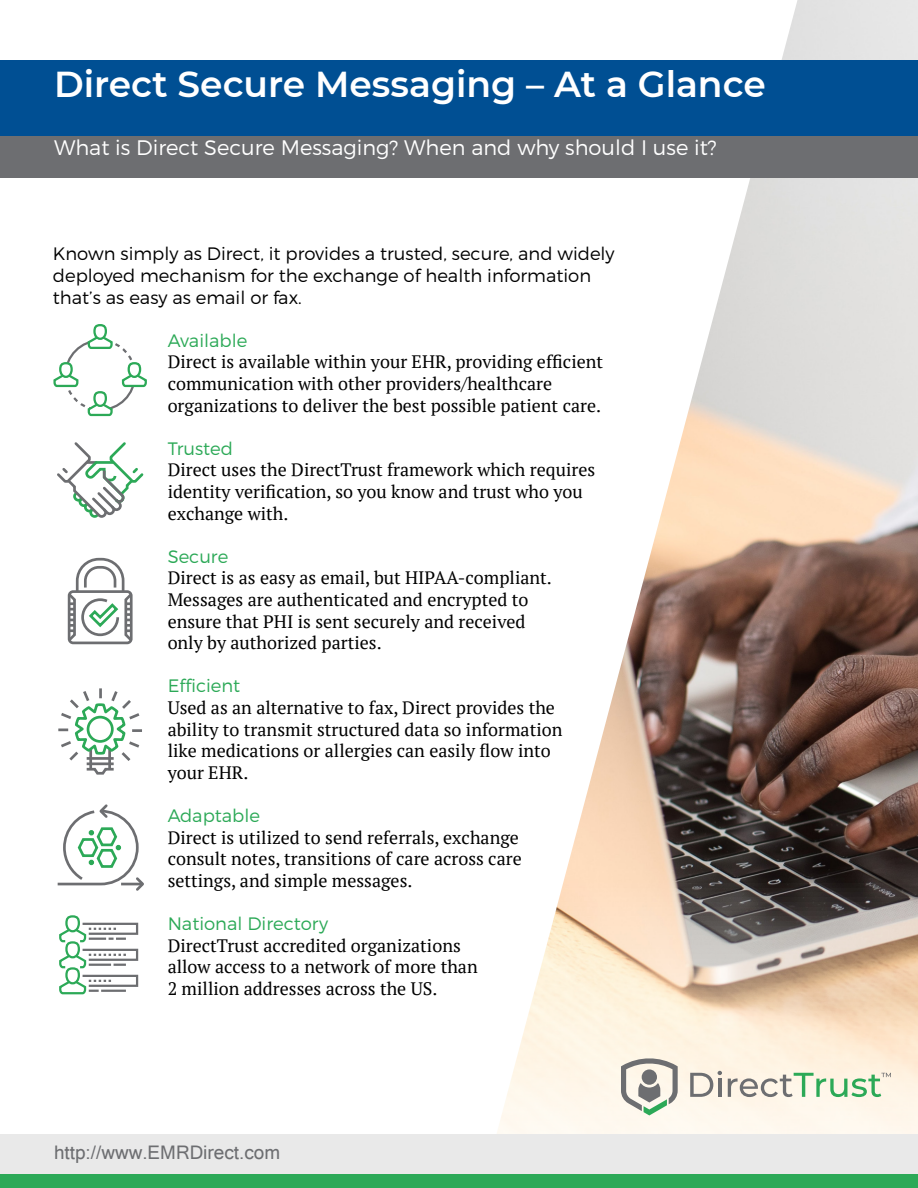
<style>
.page{position:relative;width:918px;height:1188px;background:#fff}
.page>*{position:absolute;margin:0;border:0;box-sizing:border-box;transform-origin:0 0}
.Page_Headline{font:600 36px "Montserrat";color:#fff}
.Page_Subhead{font:300 21px "Montserrat";color:#fff}
.t1{font:21px "Latha";color:#6d6e71}
.t2{font:18px/21.6px "PT Serif";color:#000}
.t3{font:300 18px/21.6px "Montserrat";color:#000}
.Subhead{font:300 18px "Montserrat";color:#2ca957}
</style>
<div class="page">
<img style="left:497px;top:0;width:421px;height:1134px">
<div style="left:0;top:67px;width:918px;height:110px;background:#6d6e71"></div>
<div style="left:0;top:1134px;width:918px;height:54px;background:#e9e9e9"></div>
<div style="left:0;top:1174px;width:918px;height:14px;background:#2ca957"></div>
<div style="left:0;top:60px;width:918px;height:76px;background:#004f93"></div>
<svg style="left:690px;top:1071px;width:32px;height:26px"></svg>
<hr style="left:718px;top:1079px;width:3px;height:18px;background:#6d6e71">
<svg style="left:728px;top:1073px;width:163px;height:24px;background:#ccd8c1"></svg>
<svg style="left:621px;top:1058px;width:57px;height:57px;background:#c4c6bb"></svg>
<div style="left:642px;top:1069px;width:15px;height:16px;background:#6d6e71;border-radius:50%"></div>
<svg style="left:58px;top:688px;width:84px;height:87px"></svg>
<svg style="left:57px;top:804px;width:87px;height:87px"></svg>
<div style="left:93px;top:324px;width:14px;height:16px;border:2px solid #2ca957;border-radius:50%"></div>
<svg style="left:53px;top:335px;width:94px;height:82px"></svg>
<div style="left:129px;top:363px;width:11px;height:14px;background:#fff;border-radius:50%"></div>
<div style="left:128px;top:362px;width:13px;height:16px;border:2px solid #2ca957;border-radius:50%"></div>
<svg style="left:57px;top:442px;width:87px;height:76px"></svg>
<svg style="left:67px;top:557px;width:66px;height:87px"></svg>
<div style="left:65px;top:915px;width:15px;height:17px;border:2px solid #2ca957;border-radius:50%"></div>
<svg style="left:59px;top:922px;width:80px;height:73px"></svg>
<p class="Page_Headline" style="left:54px;top:59px;width:713px">Direct Secure Messaging – At a Glance</p>
<p class="Page_Subhead" style="left:54px;top:135px;width:664px">What is Direct Secure Messaging? When and why should I use it?</p>
<p class="t3" style="left:53px;top:243px;width:563px">Known simply as Direct, it provides a trusted, secure, and widely deployed mechanism for the exchange of health information that’s as easy as email or fax.</p>
<p class="Subhead" style="left:168px;top:329px;width:81px">Available</p>
<p class="t2" style="left:168px;top:351px;width:437px">Direct is available within your EHR, providing efficient communication with other providers/healthcare organizations to deliver the best possible patient care.</p>
<p class="Subhead" style="left:168px;top:437px;width:67px">Trusted</p>
<p class="t2" style="left:168px;top:459px;width:429px">Direct uses the DirectTrust framework which requires identity verification, so you know and trust who you exchange with.</p>
<p class="Subhead" style="left:168px;top:545px;width:62px">Secure</p>
<p class="t2" style="left:168px;top:567px;width:386px">Direct is as easy as email, but HIPAA-compliant.<br>Messages are authenticated and encrypted to ensure that PHI is sent securely and received only by authorized parties.</p>
<p class="Subhead" style="left:168px;top:675px;width:74px">Efficient</p>
<p class="t2" style="left:168px;top:697px;width:396px">Used as an alternative to fax, Direct provides the ability to transmit structured data so information like medications or allergies can easily flow into your EHR.</p>
<p class="Subhead" style="left:168px;top:805px;width:94px">Adaptable</p>
<p class="t2" style="left:168px;top:826px;width:356px">Direct is utilized to send referrals, exchange consult notes, transitions of care across care settings, and simple messages.</p>
<p class="Subhead" style="left:168px;top:913px;width:162px">National Directory</p>
<p class="t2" style="left:168px;top:934px;width:312px">DirectTrust accredited organizations allow access to a network of more than<br>2 million addresses across the US.</p>
<p class="t1" style="left:54px;top:1136px;width:228px">http://www.EMRDirect.com</p>
</div>
